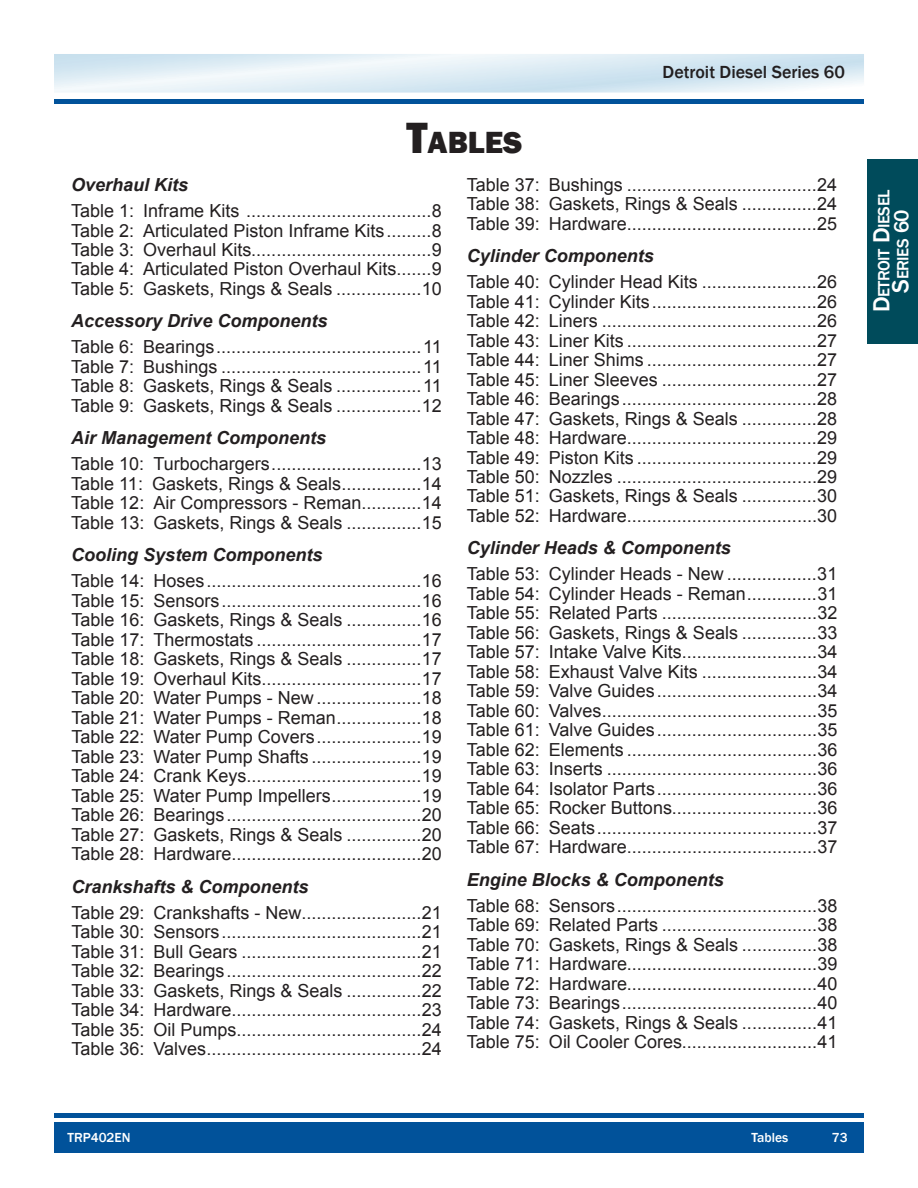
<style>
.page{position:relative;width:918px;height:1188px;background:#fff}
.page>*{position:absolute;margin:0;border:0;box-sizing:border-box;transform-origin:0 0}
.t1{font:800 31.5px "Franklin Gothic";color:#231f20}
.t2{font:18px/19.5px "Arial";color:#231f20;text-align:justify}
.t3{font:italic 700 18px "Arial";color:#231f20}
.t4{font:500 18px "Franklin Gothic";color:#231f20}
.t5{font:500 16.8px/19.2px "Franklin Gothic";letter-spacing:-.03em;color:#fff;text-align:center}
.t6{font:500 13.5px "Franklin Gothic";color:#fff}
.s1{font-size:45px}
.s2{font-size:24px}
.s3{font-size:21px}
</style>
<div class="page">
<svg style="left:54px;top:54px;width:810px;height:39px;background:#deecf4"></svg>
<div style="left:54px;top:1122px;width:810px;height:30px;background:#01529a"></div>
<div style="left:54px;top:99px;width:810px;height:5px;background:#01529a"></div>
<div style="left:54px;top:1113px;width:810px;height:5px;background:#01529a"></div>
<div style="left:867px;top:159px;width:51px;height:185px;background:#004b5b"></div>
<h1 class="t1" style="left:406px;top:122px;width:117px"><span class="s1">T</span>ABLES</h1>
<p class="t4" style="left:663px;top:61px;width:184px">Detroit Diesel Series 60</p>
<p class="t3" style="left:71px;top:172px;width:119px">Overhaul Kits</p>
<p class="t2" style="left:71px;top:201px;width:372px">Table 1: Inframe Kits .....................................8<br>Table 2: Articulated Piston Inframe Kits.........8<br>Table 3: Overhaul Kits....................................9<br>Table 4: Articulated Piston Overhaul Kits.......9<br>Table 5: Gaskets, Rings &amp; Seals .................10</p>
<p class="t3" style="left:71px;top:309px;width:258px">Accessory Drive Components</p>
<p class="t2" style="left:71px;top:338px;width:372px">Table 6: Bearings.........................................11<br>Table 7: Bushings ........................................11<br>Table 8: Gaskets, Rings &amp; Seals .................11<br>Table 9: Gaskets, Rings &amp; Seals .................12</p>
<p class="t3" style="left:71px;top:426px;width:257px">Air Management Components</p>
<p class="t2" style="left:71px;top:455px;width:372px">Table 10: Turbochargers..............................13<br>Table 11: Gaskets, Rings &amp; Seals................14<br>Table 12: Air Compressors - Reman............14<br>Table 13: Gaskets, Rings &amp; Seals ...............15</p>
<p class="t3" style="left:71px;top:543px;width:253px">Cooling System Components</p>
<p class="t2" style="left:71px;top:572px;width:372px">Table 14: Hoses...........................................16<br>Table 15: Sensors........................................16<br>Table 16: Gaskets, Rings &amp; Seals ...............16<br>Table 17: Thermostats .................................17<br>Table 18: Gaskets, Rings &amp; Seals ...............17<br>Table 19: Overhaul Kits................................17<br>Table 20: Water Pumps - New .....................18<br>Table 21: Water Pumps - Reman.................18<br>Table 22: Water Pump Covers.....................19<br>Table 23: Water Pump Shafts ......................19<br>Table 24: Crank Keys...................................19<br>Table 25: Water Pump Impellers..................19<br>Table 26: Bearings.......................................20<br>Table 27: Gaskets, Rings &amp; Seals ...............20<br>Table 28: Hardware......................................20</p>
<p class="t3" style="left:71px;top:874px;width:239px">Crankshafts &amp; Components</p>
<p class="t2" style="left:71px;top:903px;width:372px">Table 29: Crankshafts - New........................21<br>Table 30: Sensors........................................21<br>Table 31: Bull Gears ....................................21<br>Table 32: Bearings.......................................22<br>Table 33: Gaskets, Rings &amp; Seals ...............22<br>Table 34: Hardware......................................23<br>Table 35: Oil Pumps.....................................24<br>Table 36: Valves...........................................24</p>
<p class="t2" style="left:467px;top:175px;width:372px">Table 37: Bushings ......................................24<br>Table 38: Gaskets, Rings &amp; Seals ...............24<br>Table 39: Hardware......................................25</p>
<p class="t3" style="left:467px;top:243px;width:189px">Cylinder Components</p>
<p class="t2" style="left:467px;top:272px;width:372px">Table 40: Cylinder Head Kits .......................26<br>Table 41: Cylinder Kits.................................26<br>Table 42: Liners ...........................................26<br>Table 43: Liner Kits ......................................27<br>Table 44: Liner Shims ..................................27<br>Table 45: Liner Sleeves ...............................27<br>Table 46: Bearings.......................................28<br>Table 47: Gaskets, Rings &amp; Seals ...............28<br>Table 48: Hardware......................................29<br>Table 49: Piston Kits ....................................29<br>Table 50: Nozzles ........................................29<br>Table 51: Gaskets, Rings &amp; Seals ...............30<br>Table 52: Hardware......................................30</p>
<p class="t3" style="left:467px;top:536px;width:266px">Cylinder Heads &amp; Components</p>
<p class="t2" style="left:467px;top:565px;width:372px">Table 53: Cylinder Heads - New ..................31<br>Table 54: Cylinder Heads - Reman..............31<br>Table 55: Related Parts ...............................32<br>Table 56: Gaskets, Rings &amp; Seals ...............33<br>Table 57: Intake Valve Kits...........................34<br>Table 58: Exhaust Valve Kits .......................34<br>Table 59: Valve Guides ................................34<br>Table 60: Valves...........................................35<br>Table 61: Valve Guides ................................35<br>Table 62: Elements ......................................36<br>Table 63: Inserts ..........................................36<br>Table 64: Isolator Parts................................36<br>Table 65: Rocker Buttons.............................36<br>Table 66: Seats............................................37<br>Table 67: Hardware......................................37</p>
<p class="t3" style="left:467px;top:867px;width:259px">Engine Blocks &amp; Components</p>
<p class="t2" style="left:467px;top:896px;width:372px">Table 68: Sensors........................................38<br>Table 69: Related Parts ...............................38<br>Table 70: Gaskets, Rings &amp; Seals ...............38<br>Table 71: Hardware......................................39<br>Table 72: Hardware......................................40<br>Table 73: Bearings.......................................40<br>Table 74: Gaskets, Rings &amp; Seals ...............41<br>Table 75: Oil Cooler Cores...........................41</p>
<p class="t5" style="left:874px;top:312px;width:124px;rotate:-90deg"><span class="s2">D</span>etroit <span class="s2">D</span>iesel<br><span class="s2">S</span>eries <span class="s3">60</span></p>
<p class="t6" style="left:68px;top:1129px;width:65px">TRP402EN</p>
<p class="t6" style="left:752px;top:1129px;width:38px">Tables</p>
<p class="t6" style="left:832px;top:1129px;width:17px">73</p>
</div>
